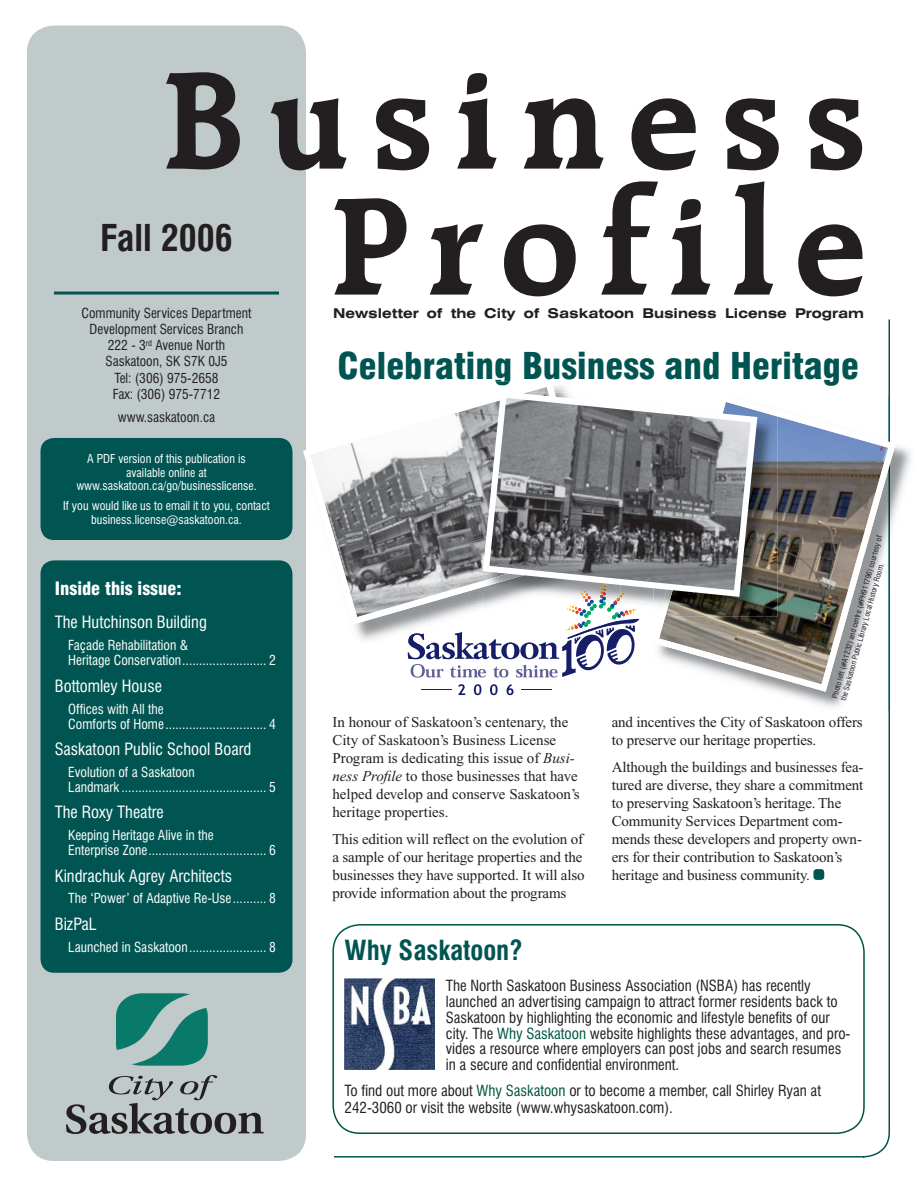
<style>
.page{position:relative;width:918px;height:1188px;background:#fff}
.page>*{position:absolute;margin:0;border:0;box-sizing:border-box;transform-origin:0 0}
.t1{font:700 150px/126px "Raleigh BT";letter-spacing:.135em;color:#231f20;text-align:right}
.t2{font:900 condensed 36px "Swiss 721 BT";color:#005552}
.t3{font:700 condensed 36px "Swiss 721 BT";color:#231f20}
.t4{font:700 condensed 27px "Swiss 721 BT";color:#005552}
.t5{font:900 condensed 18px "Swiss 721 BT";color:#fff}
.t6{font:condensed 16.5px "Swiss 721 BT";color:#fff}
.t7{font:15px/18px "Times New Roman";letter-spacing:-.01em;color:#231f20}
.t8{font:condensed 15px/15.8px "Swiss 721 BT";color:#231f20}
.t9{font:condensed 13.5px/15px "Swiss 721 BT";color:#fff}
.t10{font:condensed 13.5px/16.2px "Swiss 721 BT";color:#231f20;text-align:center}
.t11{font:700 expanded 13.5px "Swiss 721 BT";color:#231f20}
.t12{font:condensed 12px/13.5px "Swiss 721 BT";color:#fff;text-align:center}
.t13{font:condensed 7.5px/9.1px "Swiss 721 BT";color:#231f20}
.s1{font-style:italic}
.s2{color:#005541}
</style>
<div class="page">
<svg style="left:334px;top:320px;width:556px;height:838px"></svg>
<div style="left:27px;top:26px;width:279px;height:1135px;background:#c0caca;border-radius:27px"></div>
<svg style="left:66px;top:1075px;width:198px;height:59px"></svg>
<svg style="left:116px;top:993px;width:92px;height:73px"></svg>
<hr style="left:54px;top:292px;width:225px;height:3px;background:#005552">
<div style="left:41px;top:438px;width:252px;height:102px;background:#005552;border-radius:14px"></div>
<div style="left:41px;top:560px;width:251px;height:413px;background:#005552;border-radius:14px"></div>
<div style="left:813px;top:869px;width:11px;height:11px;background:#005552;border-radius:3px"></div>
<img style="left:345px;top:978px;width:90px;height:91px">
<div style="left:332px;top:924px;width:533px;height:210px;border:2px solid #005541;border-radius:27px"></div>
<svg style="left:458px;top:684px;width:7px;height:11px"></svg>
<svg style="left:474px;top:684px;width:7px;height:11px"></svg>
<svg style="left:490px;top:684px;width:8px;height:11px"></svg>
<svg style="left:507px;top:684px;width:7px;height:11px"></svg>
<hr style="left:421px;top:689px;width:30px;height:1px;background:#171e69">
<hr style="left:521px;top:689px;width:30px;height:1px;background:#171e69">
<img style="left:334px;top:625px;width:24px;height:19px">
<img style="left:358px;top:625px;width:50px;height:19px">
<img style="left:601px;top:381px;width:19px;height:7px">
<svg style="left:303px;top:379px;width:298px;height:246px"></svg>
<img style="left:863px;top:449px;width:48px;height:262px">
<img style="left:811px;top:692px;width:52px;height:19px">
<img style="left:654px;top:692px;width:104px;height:19px">
<img style="left:758px;top:692px;width:53px;height:19px">
<img style="left:889px;top:692px;width:1px;height:19px">
<svg style="left:652px;top:395px;width:244px;height:297px"></svg>
<svg style="left:408px;top:583px;width:231px;height:95px"></svg>
<img style="left:659px;top:395px;width:118px;height:222px">
<svg style="left:480px;top:388px;width:281px;height:212px"></svg>
<h1 class="t1" style="left:162px;top:70px;width:706px">Business<br>Profile</h1>
<p class="t11" style="left:333px;top:309px;width:533px">Newsletter of the City of Saskatoon Business License Program</p>
<h2 class="t3" style="left:100px;top:225px;width:134px">Fall 2006</h2>
<p class="t10" style="left:81px;top:306px;width:172px">Community Services Department<br>Development Services Branch<br>222 - 3<sup>rd</sup> Avenue North<br>Saskatoon, SK S7K 0J5<br>Tel: (306) 975-2658<br>Fax: (306) 975-7712</p>
<p class="t10" style="left:118px;top:410px;width:99px">www.saskatoon.ca</p>
<p class="t12" style="left:76px;top:454px;width:182px">A PDF version of this publication is available online at www.saskatoon.ca/go/businesslicense.</p>
<p class="t12" style="left:63px;top:501px;width:208px">If you would like us to email it to you, contact business.license@saskatoon.ca.</p>
<h2 class="t2" style="left:338px;top:353px;width:523px">Celebrating Business and Heritage</h2>
<p class="t5" style="left:55px;top:582px;width:128px">Inside this issue:</p>
<p class="t6" style="left:55px;top:617px;width:154px">The Hutchinson Building</p>
<p class="t9" style="left:68px;top:639px;width:209px">Façade Rehabilitation &amp;<br>Heritage Conservation ......................... 2</p>
<p class="t6" style="left:55px;top:680px;width:109px">Bottomley House</p>
<p class="t9" style="left:68px;top:703px;width:209px">Offices with All the<br>Comforts of Home .............................. 4</p>
<p class="t6" style="left:55px;top:743px;width:198px">Saskatoon Public School Board</p>
<p class="t9" style="left:68px;top:766px;width:209px">Evolution of a Saskatoon<br>Landmark ........................................... 5</p>
<p class="t6" style="left:55px;top:807px;width:111px">The Roxy Theatre</p>
<p class="t9" style="left:68px;top:829px;width:209px">Keeping Heritage Alive in the<br>Enterprise Zone ................................... 6</p>
<p class="t6" style="left:55px;top:870px;width:179px">Kindrachuk Agrey Architects</p>
<p class="t9" style="left:68px;top:893px;width:209px">The ‘Power’ of Adaptive Re-Use .......... 8</p>
<p class="t6" style="left:55px;top:918px;width:44px">BizPaL</p>
<p class="t9" style="left:68px;top:941px;width:209px">Launched in Saskatoon ....................... 8</p>
<p class="t7" style="left:332px;top:715px;width:249px">In honour of Saskatoon’s centenary, the City of Saskatoon’s Business License Program is dedicating this issue of <span class="s1">Busi&shy;ness Profile</span> to those businesses that have helped develop and conserve Saskatoon’s heritage properties.</p>
<p class="t7" style="left:332px;top:831px;width:254px">This edition will reflect on the evolution of a sample of our heritage properties and the businesses they have supported. It will also provide information about the programs</p>
<h3 class="t4" style="left:345px;top:940px;width:179px">Why Saskatoon?</h3>
<p class="t13" style="left:831px;top:697px;width:170px;rotate:-74deg">Photo left (#A1232) and centre (#PH911796) courtesy of the Saskatoon Public Library Local History Room.</p>
<p class="t7" style="left:612px;top:715px;width:253px">and incentives the City of Saskatoon offers to preserve our heritage properties.</p>
<p class="t7" style="left:612px;top:759px;width:253px">Although the buildings and businesses fea&shy;tured are diverse, they share a commitment to preserving Saskatoon’s heritage. The Community Services Department com&shy;mends these developers and property own&shy;ers for their contribution to Saskatoon’s heritage and business community.</p>
<p class="t8" style="left:446px;top:980px;width:406px">The North Saskatoon Business Association (NSBA) has recently launched an advertising campaign to attract former residents back to Saskatoon by highlighting the economic and lifestyle benefits of our city. The <span class="s2">Why Saskatoon</span> website highlights these advantages, and pro&shy;vides a resource where employers can post jobs and search resumes in a secure and confidential environment.</p>
<p class="t8" style="left:345px;top:1084px;width:478px;line-height:16.5px">To find out more about <span class="s2">Why Saskatoon</span> or to become a member, call Shirley Ryan at<br>242-3060 or visit the website (www.whysaskatoon.com).</p>
</div>
